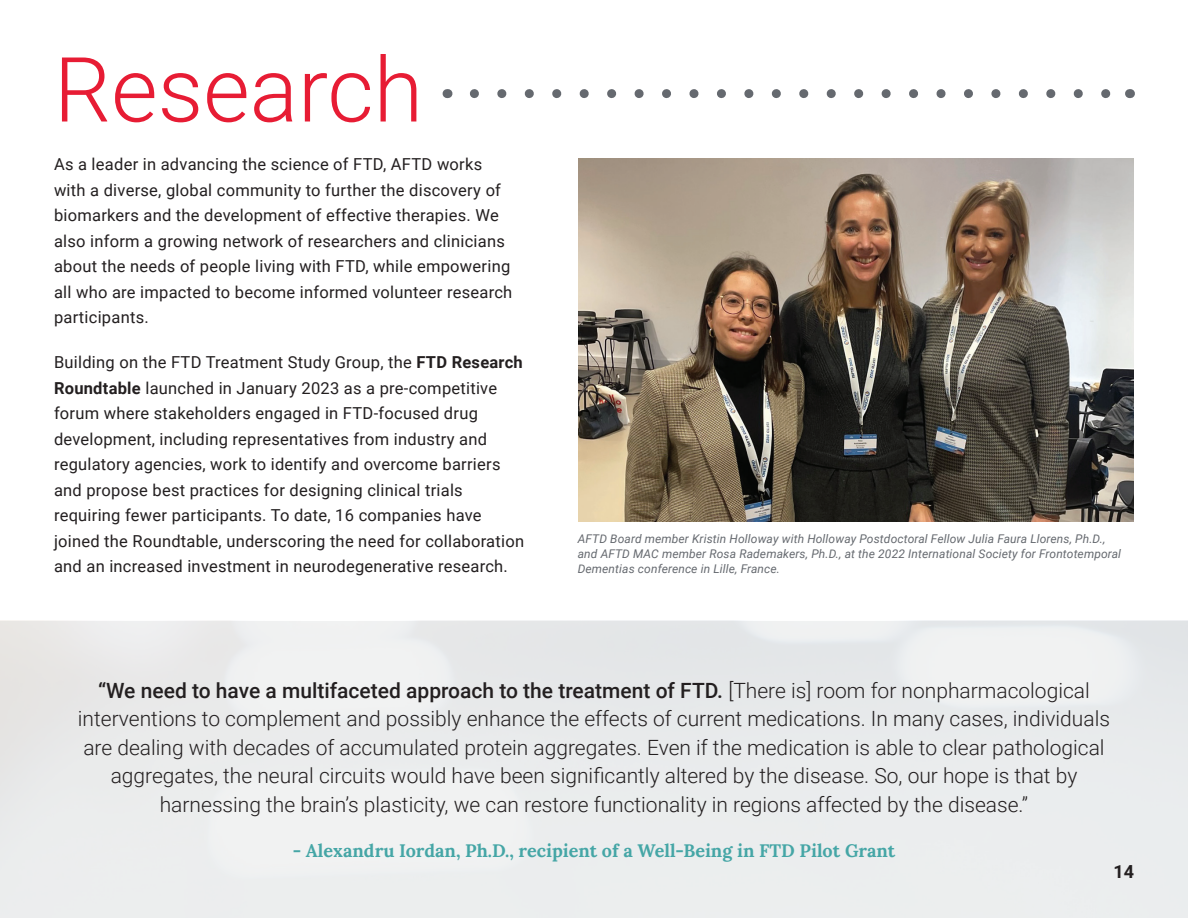
<style>
.page{position:relative;width:1188px;height:918px;background:#fff}
.page>*{position:absolute;margin:0;border:0;box-sizing:border-box;transform-origin:0 0}
.t1{font:300 90px "Roboto";color:#e71c34}
.t2{font:300 21px/28.5px "Roboto";color:#231f20;text-align:center}
.t3{font:700 18px "Lora";color:#45a6a6}
.t4{font:700 18px "Roboto";color:#231f20}
.t5{font:16.5px/25.5px "Roboto";letter-spacing:.015em;color:#231f20}
.t6{font:italic 12px/15px "Roboto";letter-spacing:.01em;color:#65696f}
.s1{font-weight:700}
.s2{font-weight:500}
</style>
<div class="page">
<svg style="left:474px;top:89px;width:637px;height:9px"></svg>
<img style="left:578px;top:158px;width:556px;height:364px">
<img style="left:1187px;top:620px;width:1px;height:298px">
<h1 class="t1" style="left:54px;top:26px;width:371px">Research</h1>
<p class="t5" style="left:54px;top:151px;width:460px">As a leader in advancing the science of FTD, AFTD works with a diverse, global community to further the discovery of biomarkers and the development of effective therapies. We also inform a growing network of researchers and clinicians about the needs of people living with FTD, while empowering all who are impacted to become informed volunteer research participants.</p>
<p class="t5" style="left:54px;top:349px;width:472px">Building on the FTD Treatment Study Group, the <span class="s1">FTD Research Roundtable</span> launched in January 2023 as a pre-competitive forum where stakeholders engaged in FTD-focused drug development, including representatives from industry and regulatory agencies, work to identify and overcome barriers and propose best practices for designing clinical trials requiring fewer participants. To date, 16 companies have joined the Roundtable, underscoring the need for collaboration and an increased investment in neurodegenerative research.</p>
<p class="t6" style="left:578px;top:531px;width:545px">AFTD Board member Kristin Holloway with Holloway Postdoctoral Fellow Julia Faura Llorens, Ph.D., and AFTD MAC member Rosa Rademakers, Ph.D., at the 2022 International Society for Frontotemporal<br>Dementias conference in Lille, France.</p>
<p class="t2" style="left:78px;top:675px;width:1034px"><span class="s2">“We need to have a multifaceted approach to the treatment of FTD.</span> [There is] room for nonpharmacological interventions to complement and possibly enhance the effects of current medications. In many cases, individuals are dealing with decades of accumulated protein aggregates. Even if the medication is able to clear pathological aggregates, the neural circuits would have been significantly altered by the disease. So, our hope is that by harnessing the brain’s plasticity, we can restore functionality in regions affected by the disease.”</p>
<p class="t3" style="left:293px;top:839px;width:604px">- Alexandru Iordan, Ph.D., recipient of a Well-Being in FTD Pilot Grant</p>
<p class="t4" style="left:1113px;top:858px;width:22px">14</p>
</div>
